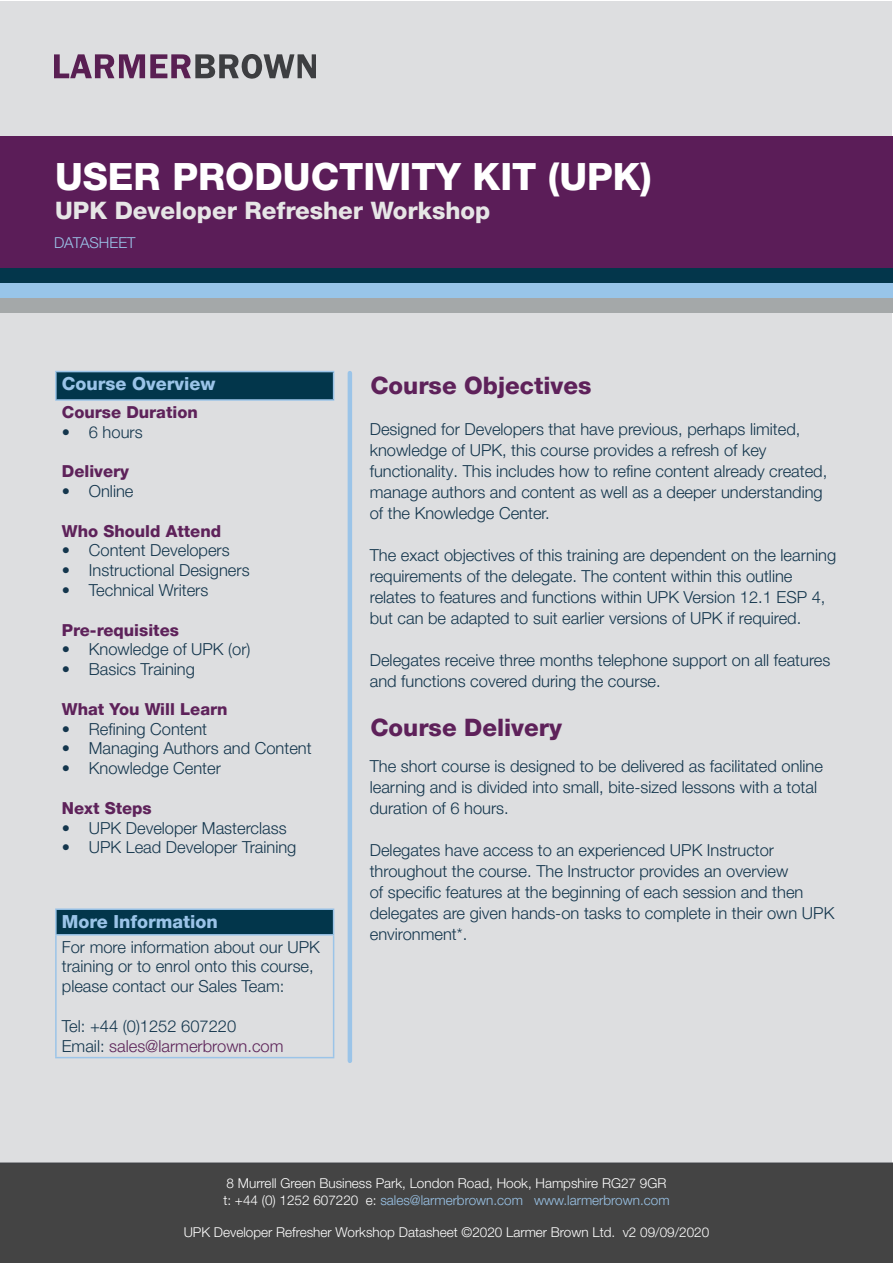
<style>
.page{position:relative;width:893px;height:1263px;background:#fff}
.page>*{position:absolute;margin:0;border:0;box-sizing:border-box;transform-origin:0 0}
.t1{font:800 37.5px "Helvetica Neue LT Pro";color:#fff}
.t2{font:800 24px "Helvetica Neue LT Pro";color:#5e215a}
.t3{font:800 24px "Helvetica Neue LT Pro";color:#e6e6e6}
.t4{font:800 18px "Helvetica Neue LT Pro";color:#9bc4e8}
.t5{font:300 16.5px/21px "Helvetica Neue LT Pro";color:#14364d}
.t6{font:800 16.5px "Helvetica Neue LT Pro";color:#5e225a}
.t7{font:300 16.5px "Helvetica Neue LT Pro";color:#5d2459}
.t8{font:300 15px "Helvetica Neue LT Pro";color:#9bc4e8}
.t9{font:300 13.5px "Helvetica Neue LT Pro";color:#fff}
.t10{font:300 13.5px "Helvetica Neue LT Pro";color:#9bc4e8}
.s1{color:#14364d}
.s2{color:#fff}
</style>
<div class="page">
<div style="left:1px;top:1px;width:891px;height:1254px;background:#dddee0"></div>
<div style="left:0;top:137px;width:893px;height:159px;background:#5b1d58"></div>
<div style="left:0;top:268px;width:893px;height:15px;background:#03364b"></div>
<div style="left:0;top:284px;width:893px;height:14px;background:#98c5e9"></div>
<div style="left:0;top:298px;width:893px;height:15px;background:#a4a8a9"></div>
<div style="left:0;top:1162px;width:893px;height:101px;background:#444"></div>
<svg style="left:54px;top:54px;width:262px;height:25px"></svg>
<hr style="left:348px;top:373px;width:4px;height:688px;background:#9bc4e8">
<div style="left:56px;top:909px;width:278px;height:26px;background:#02364b"></div>
<hr style="left:55px;top:908px;width:279px;height:2px;background:#9bc4e8">
<hr style="left:55px;top:910px;width:2px;height:24px;background:#9bc4e8">
<svg style="left:333px;top:910px;width:1px;height:24px"></svg>
<hr style="left:55px;top:934px;width:279px;height:1px;background:#9bc4e8">
<hr style="left:55px;top:935px;width:2px;height:122px;background:#9bc4e8">
<hr style="left:333px;top:935px;width:1px;height:122px;background:#9bc4e8">
<hr style="left:55px;top:1057px;width:279px;height:1px;background:#9bc4e8">
<div style="left:56px;top:372px;width:278px;height:28px;background:#02364b"></div>
<hr style="left:55px;top:371px;width:279px;height:1px;background:#9bc4e8">
<hr style="left:55px;top:372px;width:2px;height:27px;background:#9bc4e8">
<svg style="left:333px;top:372px;width:1px;height:27px"></svg>
<hr style="left:55px;top:399px;width:279px;height:2px;background:#9bc4e8">
<p class="t1" style="left:55px;top:154px;width:598px">USER PRODUCTIVITY KIT (UPK)</p>
<p class="t3" style="left:55px;top:196px;width:437px">UPK Developer Refresher Workshop</p>
<p class="t8" style="left:54px;top:233px;width:83px">DATASHEET</p>
<p class="t4" style="left:62px;top:373px;width:155px">Course Overview</p>
<p class="t6" style="left:62px;top:402px;width:137px">Course Duration</p>
<p class="t5" style="left:62px;top:421px;width:82px">• 6 hours</p>
<p class="t6" style="left:62px;top:461px;width:69px">Delivery</p>
<p class="t5" style="left:62px;top:480px;width:73px">• Online</p>
<p class="t6" style="left:62px;top:521px;width:161px">Who Should Attend</p>
<p class="t5" style="left:62px;top:540px;width:169px">• Content Developers</p>
<p class="t5" style="left:62px;top:559px;width:189px">• Instructional Designers</p>
<p class="t5" style="left:62px;top:579px;width:148px">• Technical Writers</p>
<p class="t6" style="left:62px;top:620px;width:119px">Pre-requisites</p>
<p class="t5" style="left:62px;top:639px;width:190px">• Knowledge of UPK (or)</p>
<p class="t5" style="left:62px;top:658px;width:135px">• Basics Training</p>
<p class="t6" style="left:62px;top:699px;width:167px">What You Will Learn</p>
<p class="t5" style="left:62px;top:718px;width:147px">• Refining Content</p>
<p class="t5" style="left:62px;top:738px;width:251px">• Managing Authors and Content</p>
<p class="t5" style="left:62px;top:757px;width:161px">• Knowledge Center</p>
<p class="t6" style="left:62px;top:798px;width:91px">Next Steps</p>
<p class="t5" style="left:62px;top:817px;width:226px">• UPK Developer Masterclass</p>
<p class="t5" style="left:62px;top:837px;width:236px">• UPK Lead Developer Training</p>
<p class="t4" style="left:62px;top:911px;width:158px">More Information</p>
<p class="t5" style="left:62px;top:936px;width:259px;line-height:19.8px">For more information about our UPK training or to enrol onto this course, please contact our Sales Team:</p>
<p class="t5" style="left:62px;top:1015px;width:176px">Tel: +44 (0)1252 607220</p>
<p class="t7" style="left:62px;top:1036px;width:223px"><span class="s1">Email:</span> sales@larmerbrown.com</p>
<p class="t2" style="left:370px;top:371px;width:222px">Course Objectives</p>
<p class="t5" style="left:370px;top:418px;width:459px">Designed for Developers that have previous, perhaps limited, knowledge of UPK, this course provides a refresh of key functionality. This includes how to refine content already created, manage authors and content as well as a deeper understanding of the Knowledge Center.</p>
<p class="t5" style="left:370px;top:544px;width:468px">The exact objectives of this training are dependent on the learning requirements of the delegate. The content within this outline relates to features and functions within UPK Version 12.1 ESP 4, but can be adapted to suit earlier versions of UPK if required.</p>
<p class="t5" style="left:370px;top:649px;width:462px">Delegates receive three months telephone support on all features and functions covered during the course.</p>
<p class="t2" style="left:370px;top:713px;width:193px">Course Delivery</p>
<p class="t5" style="left:370px;top:756px;width:455px">The short course is designed to be delivered as facilitated online learning and is divided into small, bite-sized lessons with a total duration of 6 hours.</p>
<p class="t5" style="left:370px;top:840px;width:466px">Delegates have access to an experienced UPK Instructor throughout the course. The Instructor provides an overview<br>of specific features at the beginning of each session and then delegates are given hands-on tasks to complete in their own UPK environment*.</p>
<p class="t9" style="left:227px;top:1175px;width:441px">8 Murrell Green Business Park, London Road, Hook, Hampshire RG27 9GR</p>
<p class="t10" style="left:223px;top:1191px;width:448px"><span class="s2">t: +44 (0) 1252 607220 e:</span> sales@larmerbrown.com www.larmerbrown.com</p>
<p class="t9" style="left:184px;top:1224px;width:527px">UPK Developer Refresher Workshop Datasheet ©2020 Larmer Brown Ltd. v2 09/09/2020</p>
</div>
